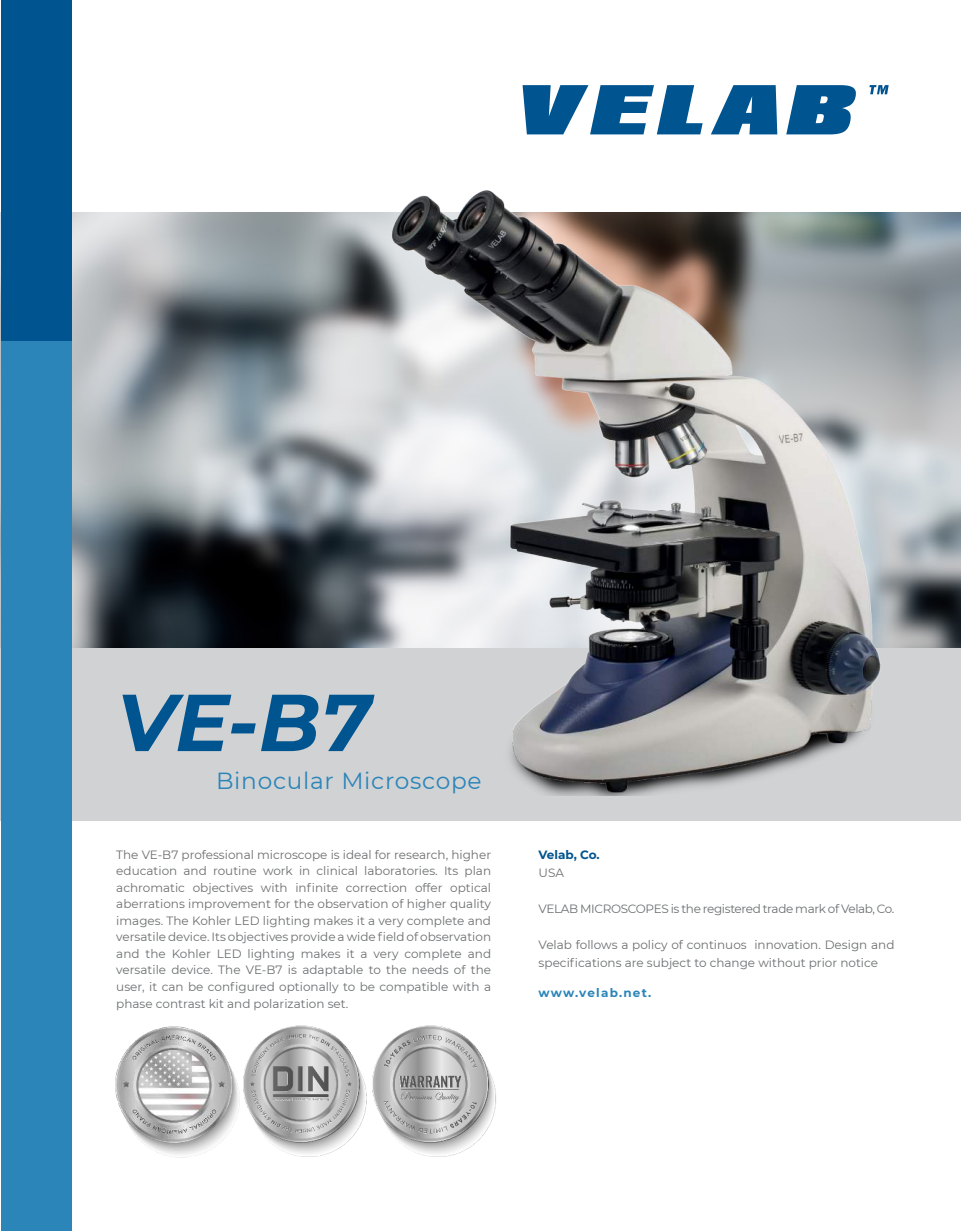
<style>
.page{position:relative;width:961px;height:1231px;background:#fff}
.page>*{position:absolute;margin:0;border:0;box-sizing:border-box;transform-origin:0 0}
.t1{font:italic 700 80.55px "Montserrat";color:#00548f}
.t2{font:23.25px "Montserrat";letter-spacing:.03em;color:#2b85b9}
.t3{font:12px/16.5px "Montserrat";color:#6c6e70;text-align:justify}
.t4{font:12px "Montserrat";letter-spacing:-.03em;color:#6c6e70}
.t5{font:700 12px "Montserrat";letter-spacing:.1em;color:#2b85b9}
.t6{font:700 12px "Montserrat";color:#00548f}
</style>
<div class="page">
<img style="left:0;top:212px;width:960px;height:436px">
<div style="left:0;top:648px;width:961px;height:173px;background:#d1d2d4"></div>
<div style="left:1px;top:1px;width:71px;height:341px;background:#00548f"></div>
<div style="left:1px;top:342px;width:71px;height:889px;background:#2b85b9"></div>
<svg style="left:522px;top:85px;width:180px;height:49px"></svg>
<svg style="left:711px;top:85px;width:66px;height:49px"></svg>
<svg style="left:786px;top:85px;width:70px;height:49px"></svg>
<svg style="left:869px;top:85px;width:19px;height:9px"></svg>
<img style="left:384px;top:190px;width:510px;height:605px">
<img style="left:115px;top:1025px;width:381px;height:133px">
<h1 class="t1" style="left:116px;top:676px;width:255px">VE-B7</h1>
<h2 class="t2" style="left:216px;top:769px;width:267px">Binocular Microscope</h2>
<p class="t3" style="left:116px;top:846px;width:376px">The VE-B7 professional microscope is ideal for research, higher education and routine work in clinical laboratories. Its plan achromatic objectives with in昀椀nite correction offer optical aberrations improvement for the observation of higher quality images. The Kohler LED lighting makes it a very complete and versatile device. Its objectives provide a wide 昀椀eld of observation and the Kohler LED lighting makes it a very complete and versatile device. The VE-B7 is adaptable to the needs of the user, it can be con昀椀gured optionally to be compatible with a phase contrast kit and polarization set.</p>
<p class="t6" style="left:538px;top:850px;width:63px">Velab, Co.</p>
<p class="t3" style="left:538px;top:864px;width:27px">USA</p>
<p class="t4" style="left:538px;top:903px;width:357px">VELAB MICROSCOPES is the registered trade mark of Velab, Co.</p>
<p class="t3" style="left:538px;top:936px;width:357px;line-height:18px">Velab follows a policy of continuos innovation. Design and speci昀椀cations are subject to change without prior notice</p>
<p class="t5" style="left:538px;top:988px;width:114px">www.velab.net.</p>
</div>
